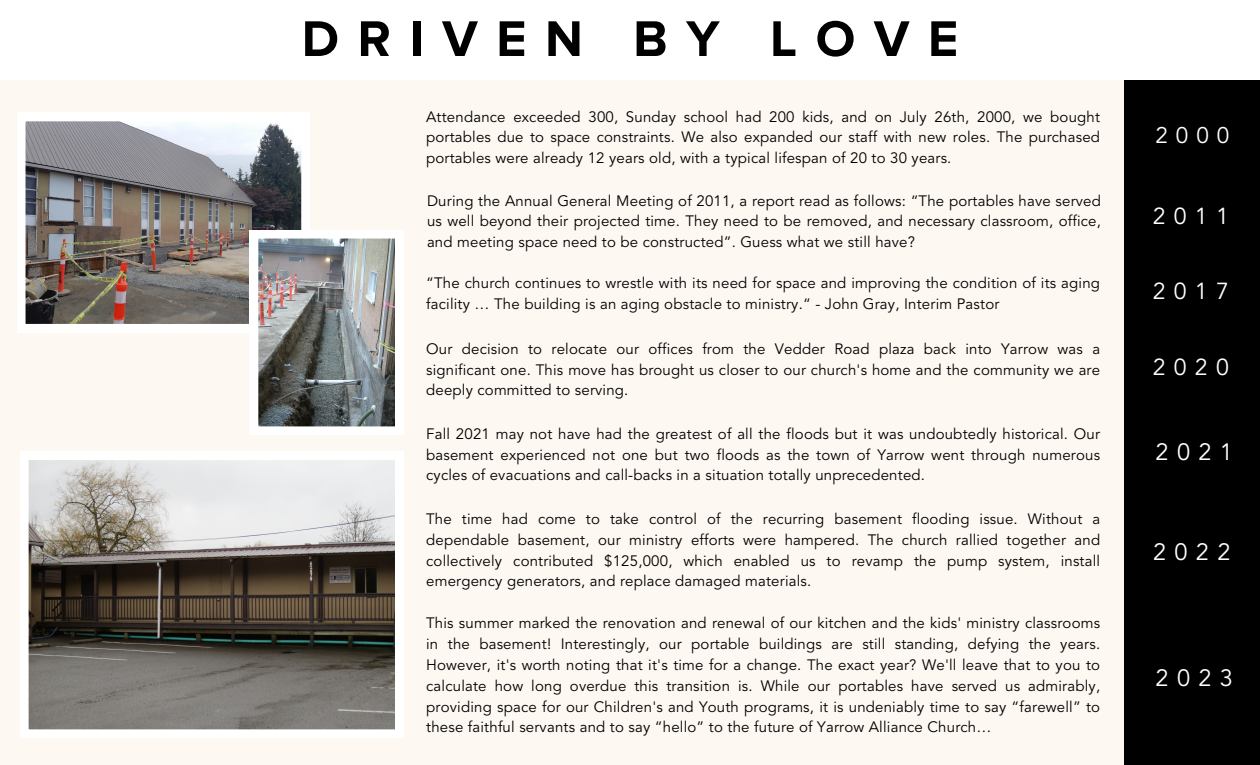
<style>
.page{position:relative;width:1260px;height:765px;background:#fdf8f2}
.page>*{position:absolute;margin:0;border:0;box-sizing:border-box;transform-origin:0 0}
.t1{font:700 52px "Proxima Nova";letter-spacing:.355em;color:#000}
.t2{font:23.5px "Avenir LT Std";letter-spacing:.355em;color:#fff}
.t3{font:23.12px "Avenir LT Std";letter-spacing:.355em;color:#fff}
.t4{font:22.5px "Avenir LT Std";color:#fff}
.t5{font:15px/20.5px "Avenir LT Std";letter-spacing:.015em;color:#000;text-align:justify}
</style>
<div class="page">
<div style="left:1125px;top:79px;width:135px;height:686px;background:#000"></div>
<div style="left:0;top:0;width:1260px;height:79px;background:#fff"></div>
<img style="left:17px;top:113px;width:293px;height:219px">
<img style="left:250px;top:230px;width:153px;height:204px">
<svg style="left:20px;top:452px;width:383px;height:286px;background:#8d8984"></svg>
<p class="t1" style="left:302px;top:8px;width:658px">DRIVEN BY LOVE</p>
<p class="t5" style="left:426px;top:108px;width:675px">Attendance exceeded 300, Sunday school had 200 kids, and on July 26th, 2000, we bought portables due to space constraints. We also expanded our staff with new roles. The purchased portables were already 12 years old, with a typical lifespan of 20 to 30 years.</p>
<p class="t5" style="left:427px;top:192px;width:675px">During the Annual General Meeting of 2011, a report read as follows: “The portables have served us well beyond their projected time. They need to be removed, and necessary classroom, office, and meeting space need to be constructed”. Guess what we still have?</p>
<p class="t5" style="left:426px;top:274px;width:675px">“The church continues to wrestle with its need for space and improving the condition of its aging facility … The building is an aging obstacle to ministry.“ - John Gray, Interim Pastor</p>
<p class="t5" style="left:426px;top:340px;width:675px">Our decision to relocate our offices from the Vedder Road plaza back into Yarrow was a significant one. This move has brought us closer to our church's home and the community we are deeply committed to serving.</p>
<p class="t5" style="left:426px;top:425px;width:675px">Fall 2021 may not have had the greatest of all the floods but it was undoubtedly historical. Our basement experienced not one but two floods as the town of Yarrow went through numerous cycles of evacuations and call-backs in a situation totally unprecedented.</p>
<p class="t5" style="left:426px;top:510px;width:675px;line-height:20.9px">The time had come to take control of the recurring basement flooding issue. Without a dependable basement, our ministry efforts were hampered. The church rallied together and collectively contributed $125,000, which enabled us to revamp the pump system, install emergency generators, and replace damaged materials.</p>
<p class="t5" style="left:426px;top:614px;width:675px;line-height:20.9px">This summer marked the renovation and renewal of our kitchen and the kids' ministry classrooms in the basement! Interestingly, our portable buildings are still standing, defying the years.<br>However, it's worth noting that it's time for a change. The exact year? We'll leave that to you to calculate how long overdue this transition is. While our portables have served us admirably, providing space for our Children's and Youth programs, it is undeniably time to say “farewell” to these faithful servants and to say “hello” to the future of Yarrow Alliance Church…</p>
<p class="t4" style="left:1155px;top:126px;width:76px">2000</p>
<p class="t3" style="left:1153px;top:207px;width:77px">2011</p>
<p class="t3" style="left:1153px;top:281px;width:77px">2017</p>
<p class="t3" style="left:1153px;top:357px;width:77px">2020</p>
<p class="t2" style="left:1156px;top:443px;width:79px">2021</p>
<p class="t2" style="left:1153px;top:542px;width:79px">2022</p>
<p class="t2" style="left:1156px;top:668px;width:79px">2023</p>
</div>
